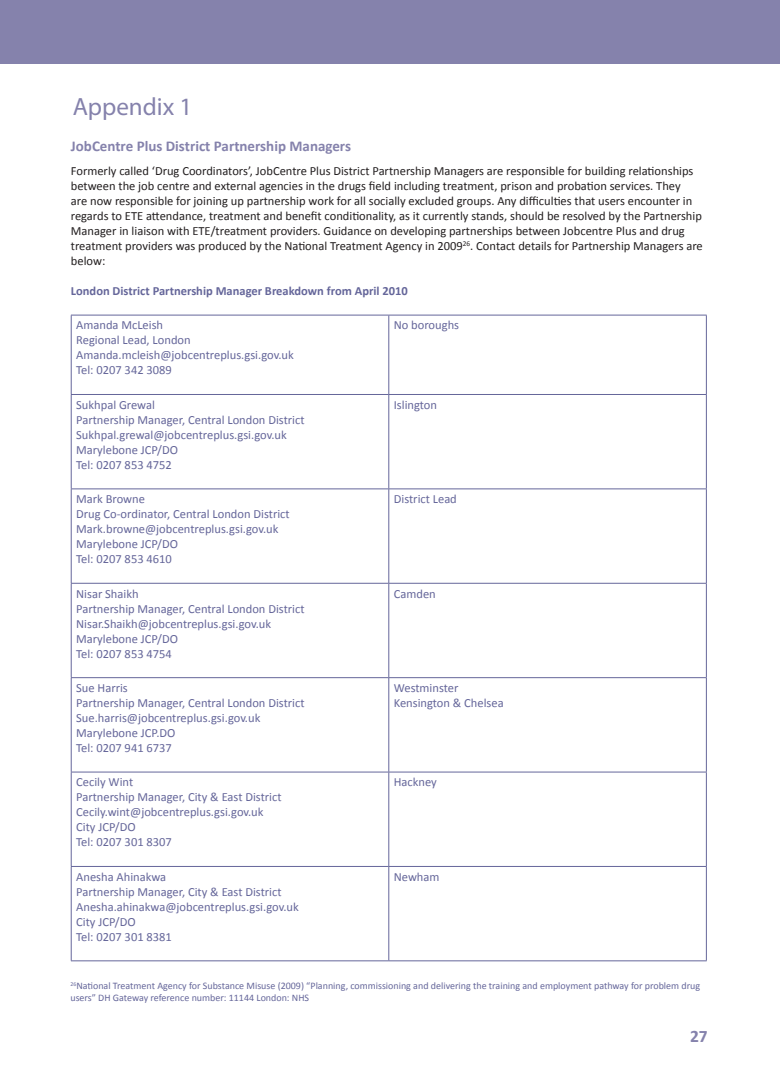
<style>
.page{position:relative;width:780px;height:1088px;background:#fff}
.page>*{position:absolute;margin:0;border:0;box-sizing:border-box;transform-origin:0 0}
.t1{font:25px "Myriad Pro";color:#8582ac}
.t2{font:700 17.5px "Calibri";color:#8582ac}
.t3{font:700 15px "Calibri";color:#8582ac}
.t4{font:12.5px/15px "Calibri";color:#65669a}
.t5{font:12.5px/15px "Calibri";color:#231f20}
.t6{font:700 12.5px "Calibri";color:#65669a}
.t7{font:10px/12.5px "Calibri";color:#65669a}
</style>
<div class="page">
<hr style="left:71px;top:315px;width:318px;height:1px;background:#65669a">
<hr style="left:71px;top:315px;width:1px;height:79px;background:#65669a">
<hr style="left:389px;top:315px;width:317px;height:1px;background:#65669a">
<hr style="left:388px;top:315px;width:1px;height:79px;background:#65669a">
<hr style="left:706px;top:315px;width:1px;height:79px;background:#65669a">
<hr style="left:71px;top:394px;width:318px;height:1px;background:#65669a">
<hr style="left:71px;top:395px;width:1px;height:93px;background:#65669a">
<hr style="left:389px;top:394px;width:317px;height:1px;background:#65669a">
<hr style="left:388px;top:395px;width:1px;height:93px;background:#65669a">
<hr style="left:706px;top:395px;width:1px;height:93px;background:#65669a">
<hr style="left:71px;top:488px;width:318px;height:1px;background:#65669a">
<hr style="left:71px;top:489px;width:1px;height:94px;background:#65669a">
<hr style="left:389px;top:488px;width:317px;height:1px;background:#65669a">
<hr style="left:388px;top:489px;width:1px;height:94px;background:#65669a">
<hr style="left:706px;top:489px;width:1px;height:94px;background:#65669a">
<hr style="left:71px;top:583px;width:318px;height:1px;background:#65669a">
<hr style="left:71px;top:583px;width:1px;height:94px;background:#65669a">
<hr style="left:389px;top:583px;width:317px;height:1px;background:#65669a">
<hr style="left:388px;top:583px;width:1px;height:94px;background:#65669a">
<hr style="left:706px;top:583px;width:1px;height:94px;background:#65669a">
<hr style="left:71px;top:677px;width:318px;height:1px;background:#65669a">
<hr style="left:71px;top:678px;width:1px;height:94px;background:#65669a">
<hr style="left:389px;top:677px;width:317px;height:1px;background:#65669a">
<hr style="left:388px;top:678px;width:1px;height:94px;background:#65669a">
<hr style="left:706px;top:678px;width:1px;height:94px;background:#65669a">
<hr style="left:71px;top:772px;width:318px;height:1px;background:#65669a">
<hr style="left:71px;top:772px;width:1px;height:94px;background:#65669a">
<hr style="left:389px;top:772px;width:317px;height:1px;background:#65669a">
<hr style="left:388px;top:772px;width:1px;height:94px;background:#65669a">
<hr style="left:706px;top:772px;width:1px;height:94px;background:#65669a">
<hr style="left:71px;top:866px;width:318px;height:1px;background:#65669a">
<hr style="left:71px;top:867px;width:1px;height:93px;background:#65669a">
<hr style="left:389px;top:866px;width:317px;height:1px;background:#65669a">
<hr style="left:388px;top:867px;width:1px;height:93px;background:#65669a">
<hr style="left:706px;top:867px;width:1px;height:93px;background:#65669a">
<hr style="left:71px;top:960px;width:318px;height:1px;background:#65669a">
<hr style="left:389px;top:960px;width:317px;height:1px;background:#65669a">
<div style="left:0;top:0;width:780px;height:64px;background:#8582ac"></div>
<h1 class="t1" style="left:73px;top:91px;width:121px">Appendix 1</h1>
<p class="t3" style="left:71px;top:137px;width:282px">JobCentre Plus District Partnership Managers</p>
<p class="t5" style="left:71px;top:163px;width:633px">Formerly called ‘Drug Coordinators’, JobCentre Plus District Partnership Managers are responsible for building relationships between the job centre and external agencies in the drugs field including treatment, prison and probation services. They<br>are now responsible for joining up partnership work for all socially excluded groups. Any difficulties that users encounter in regards to ETE attendance, treatment and benefit conditionality, as it currently stands, should be resolved by the Partnership Manager in liaison with ETE/treatment providers. Guidance on developing partnerships between Jobcentre Plus and drug treatment providers was produced by the National Treatment Agency in 2009<sup>26</sup>. Contact details for Partnership Managers are below:</p>
<p class="t6" style="left:71px;top:283px;width:338px">London District Partnership Manager Breakdown from April 2010</p>
<p class="t4" style="left:76px;top:318px;width:219px">Amanda McLeish<br>Regional Lead, London<br>Amanda.mcleish@jobcentreplus.gsi.gov.uk<br>Tel: 0207 342 3089</p>
<p class="t4" style="left:394px;top:318px;width:67px">No boroughs</p>
<p class="t4" style="left:76px;top:397px;width:230px">Sukhpal Grewal<br>Partnership Manager, Central London District<br>Sukhpal.grewal@jobcentreplus.gsi.gov.uk<br>Marylebone JCP/DO<br>Tel: 0207 853 4752</p>
<p class="t4" style="left:394px;top:397px;width:45px">Islington</p>
<p class="t4" style="left:76px;top:492px;width:215px">Mark Browne<br>Drug Co-ordinator, Central London District<br>Mark.browne@jobcentreplus.gsi.gov.uk<br>Marylebone JCP/DO<br>Tel: 0207 853 4610</p>
<p class="t4" style="left:394px;top:492px;width:65px">District Lead</p>
<p class="t4" style="left:76px;top:586px;width:230px">Nisar Shaikh<br>Partnership Manager, Central London District<br>Nisar.Shaikh@jobcentreplus.gsi.gov.uk<br>Marylebone JCP/DO<br>Tel: 0207 853 4754</p>
<p class="t4" style="left:394px;top:586px;width:43px">Camden</p>
<p class="t4" style="left:76px;top:680px;width:230px">Sue Harris<br>Partnership Manager, Central London District<br>Sue.harris@jobcentreplus.gsi.gov.uk<br>Marylebone JCP.DO<br>Tel: 0207 941 6737</p>
<p class="t4" style="left:394px;top:680px;width:111px">Westminster<br>Kensington &amp; Chelsea</p>
<p class="t4" style="left:76px;top:775px;width:207px">Cecily Wint<br>Partnership Manager, City &amp; East District<br>Cecily.wint@jobcentreplus.gsi.gov.uk<br>City JCP/DO<br>Tel: 0207 301 8307</p>
<p class="t4" style="left:394px;top:775px;width:45px">Hackney</p>
<p class="t4" style="left:76px;top:869px;width:224px">Anesha Ahinakwa<br>Partnership Manager, City &amp; East District<br>Anesha.ahinakwa@jobcentreplus.gsi.gov.uk<br>City JCP/DO<br>Tel: 0207 301 8381</p>
<p class="t4" style="left:394px;top:869px;width:47px">Newham</p>
<p class="t7" style="left:70px;top:979px;width:631px"><sup>26</sup>National Treatment Agency for Substance Misuse (2009) “Planning, commissioning and delivering the training and employment pathway for problem drug users” DH Gateway reference number: 11144 London: NHS</p>
<h2 class="t2" style="left:690px;top:1025px;width:19px">27</h2>
</div>
